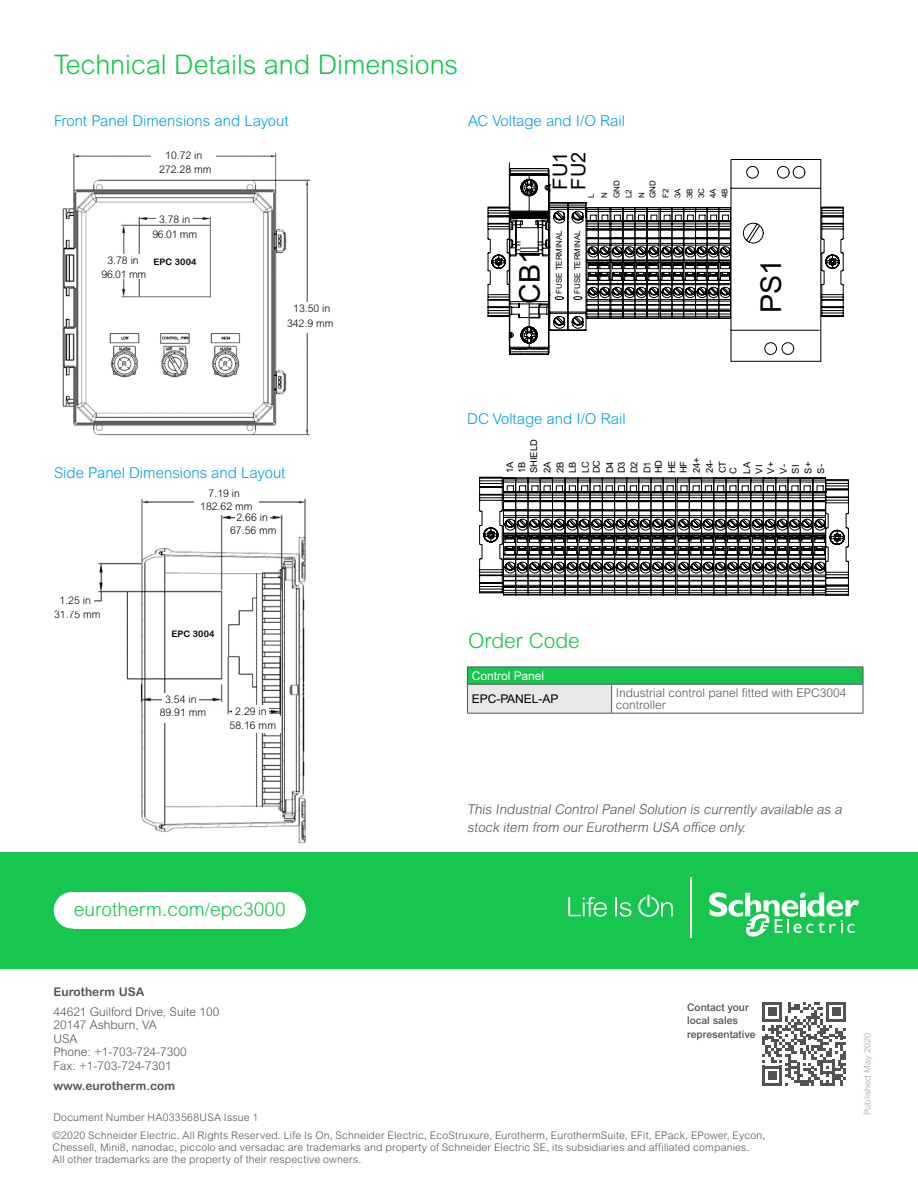
<style>
.page{position:relative;width:918px;height:1188px;background:#fff}
.page>*{position:absolute;margin:0;border:0;box-sizing:border-box;transform-origin:0 0}
.t1{font:28.8px "Arial";color:#020203}
.Title_Style_02{font:300 27px "Arial Rounded MT Pro";color:#16c64f}
.Subhead_Style_02{font:300 21px "Arial Rounded MT Std";color:#16c64f}
.t2{font:19.95px "Arial";color:#020203}
.Body_Copy_Style_Bull{font:300 19.2px "Arial MT Std";color:#16c64f}
.Title_Style_02-2{font:300 15px "Arial Rounded MT Pro";color:#009fe3}
.Table_Title_Bold{font:italic 300 13.5px/18px "Arial Rounded MT Pro";color:#505456}
.Address__Phone___Fax{font:300 12px "Arial Rounded MT Pro";color:#505456}
.Table_Titles_Rows{font:300 12px/11.7px "Arial MT Pro";color:#505456}
.www_schneider-electr{font:700 12px "Arial Rounded MT Pro";color:#505456}
.Address__Phone___Fax-2{font:700 12px "Arial Rounded MT Pro";color:#505456}
.Table_Titles_Rows-2{font:12px "Arial MT Pro";color:#fff}
.Table_Titles_Rows-3{font:12px "Arial MT Pro";color:#000}
.Disclosure__Part___D{font:300 10.5px/12px "Arial MT Std";letter-spacing:.015em;color:#505456}
.Table_Title_Bold-2{font:300 10.5px "Arial Rounded MT Pro";color:#000}
.www_schneider-electr-2{font:500 10.5px/13.5px "Arial MT Std";color:#505456}
.t3{font:9.45px/12.5px "Arial";color:#020203}
.Table_Title_Bold-3{font:300 9px "Arial MT Std";color:#9fa4a9}
.Table_Title_Bold-4{font:700 9px "Arial Rounded MT Pro";color:#000}
.t4{font:7.95px/11.7px "Arial";color:#020203}
</style>
<div class="page">
<div style="left:0;top:853px;width:918px;height:116px;background:#16c64f"></div>
<svg style="left:568px;top:897px;width:39px;height:20px"></svg>
<svg style="left:615px;top:897px;width:16px;height:20px"></svg>
<svg style="left:638px;top:895px;width:35px;height:22px"></svg>
<svg style="left:709px;top:892px;width:150px;height:45px"></svg>
<hr style="left:690px;top:877px;width:2px;height:60px;background:#fff">
<svg style="left:488px;top:159px;width:356px;height:203px"></svg>
<svg style="left:479px;top:477px;width:370px;height:119px"></svg>
<img style="left:62px;top:153px;width:248px;height:283px">
<div style="left:153px;top:164px;width:65px;height:11px;background:#fff"></div>
<div style="left:97px;top:269px;width:53px;height:10px;background:#fff"></div>
<div style="left:148px;top:229px;width:54px;height:10px;background:#fff"></div>
<img style="left:94px;top:498px;width:212px;height:346px">
<div style="left:45px;top:609px;width:65px;height:11px;background:#fff"></div>
<div style="left:151px;top:150px;width:65px;height:11px;background:#fff"></div>
<div style="left:279px;top:303px;width:65px;height:20px;background:#fff"></div>
<div style="left:156px;top:214px;width:37px;height:10px;background:#fff"></div>
<div style="left:105px;top:254px;width:36px;height:16px;background:#fff"></div>
<div style="left:206px;top:488px;width:37px;height:15px;background:#fff"></div>
<div style="left:235px;top:512px;width:35px;height:15px;background:#fff"></div>
<div style="left:162px;top:693px;width:37px;height:16px;background:#fff"></div>
<div style="left:194px;top:500px;width:65px;height:11px;background:#fff"></div>
<div style="left:233px;top:706px;width:36px;height:15px;background:#fff"></div>
<div style="left:225px;top:717px;width:56px;height:16px;background:#fff"></div>
<div style="left:285px;top:317px;width:50px;height:16px;background:#fff"></div>
<div style="left:228px;top:522px;width:51px;height:13px;background:#fff"></div>
<div style="left:158px;top:704px;width:50px;height:18px;background:#fff"></div>
<div style="left:143px;top:257px;width:64px;height:10px;background:#fff"></div>
<div style="left:166px;top:629px;width:54px;height:10px;background:#fff"></div>
<div style="left:54px;top:892px;width:36px;height:36px;background:#fff;border-radius:50%"></div>
<div style="left:269px;top:892px;width:37px;height:36px;background:#fff;border-radius:50%"></div>
<div style="left:73px;top:892px;width:213px;height:36px;background:#fff"></div>
<svg style="left:762px;top:1002px;width:84px;height:84px"></svg>
<div style="left:467px;top:667px;width:396px;height:17px;background:#16c64f"></div>
<div style="left:467px;top:684px;width:145px;height:29px;background:#e8e7e9"></div>
<hr style="left:467px;top:667px;width:145px;height:1px;background:#505456">
<hr style="left:612px;top:667px;width:251px;height:1px;background:#505456">
<hr style="left:467px;top:713px;width:145px;height:1px;background:#505456">
<svg style="left:467px;top:667px;width:1px;height:46px"></svg>
<svg style="left:863px;top:667px;width:1px;height:46px"></svg>
<hr style="left:467px;top:684px;width:145px;height:1px;background:#505456">
<hr style="left:612px;top:684px;width:251px;height:1px;background:#505456">
<svg style="left:611px;top:685px;width:1px;height:28px"></svg>
<hr style="left:612px;top:713px;width:251px;height:1px;background:#505456">
<p class="Title_Style_02" style="left:54px;top:49px;width:406px">Technical Details and Dimensions</p>
<p class="Title_Style_02-2" style="left:54px;top:112px;width:236px">Front Panel Dimensions and Layout</p>
<p class="Table_Title_Bold-2" style="left:165px;top:150px;width:39px">10.72 in</p>
<p class="Table_Title_Bold-2" style="left:159px;top:164px;width:54px">272.28 mm</p>
<p class="Table_Title_Bold-2" style="left:159px;top:213px;width:33px">3.78 in</p>
<p class="Table_Title_Bold-2" style="left:107px;top:254px;width:33px">3.78 in</p>
<p class="Table_Title_Bold-2" style="left:152px;top:228px;width:46px">96.01 mm</p>
<p class="Table_Title_Bold-4" style="left:154px;top:256px;width:44px">EPC 3004</p>
<p class="Table_Title_Bold-2" style="left:102px;top:268px;width:46px">96.01 mm</p>
<p class="Table_Title_Bold-2" style="left:293px;top:302px;width:39px">13.50 in</p>
<p class="Table_Title_Bold-2" style="left:287px;top:317px;width:48px">342.9 mm</p>
<p class="Title_Style_02-2" style="left:468px;top:112px;width:159px">AC Voltage and I/O Rail</p>
<p class="t2" style="left:565px;top:190px;width:39px;rotate:-90deg">FU2</p>
<p class="t2" style="left:546px;top:190px;width:39px;rotate:-90deg">FU1</p>
<p class="t4" style="left:585px;top:198px;width:19px;line-height:12.8px;rotate:-90deg">L<br>N<br>GND</p>
<p class="t4" style="left:647px;top:198px;width:19px;rotate:-90deg">GND</p>
<p class="t4" style="left:672px;top:198px;width:12px;text-align:justify;rotate:-90deg">3A 3B 3C 4A</p>
<p class="t4" style="left:719px;top:198px;width:11px;rotate:-90deg">4B</p>
<p class="t4" style="left:622px;top:198px;width:10px;line-height:13px;rotate:-90deg">L2<br>N</p>
<p class="t4" style="left:660px;top:198px;width:11px;rotate:-90deg">F2</p>
<p class="t4" style="left:553px;top:294px;width:65px;rotate:-90deg">FUSE TERMINAL</p>
<p class="t4" style="left:572px;top:294px;width:65px;rotate:-90deg">FUSE TERMINAL</p>
<p class="t1" style="left:510px;top:304px;width:57px;rotate:-90deg">CB1</p>
<p class="t1" style="left:751px;top:313px;width:56px;rotate:-90deg">PS1</p>
<p class="Title_Style_02-2" style="left:54px;top:464px;width:233px">Side Panel Dimensions and Layout</p>
<p class="Table_Title_Bold-2" style="left:209px;top:488px;width:33px">7.19 in</p>
<p class="Table_Title_Bold-2" style="left:237px;top:511px;width:33px">2.66 in</p>
<p class="Table_Title_Bold-2" style="left:200px;top:500px;width:54px">182.62 mm</p>
<p class="Table_Title_Bold-2" style="left:59px;top:594px;width:33px">1.25 in</p>
<p class="Table_Title_Bold-2" style="left:54px;top:609px;width:48px">31.75 mm</p>
<p class="Table_Title_Bold-2" style="left:230px;top:525px;width:48px">67.56 mm</p>
<p class="Table_Title_Bold-4" style="left:172px;top:628px;width:44px">EPC 3004</p>
<p class="Table_Title_Bold-2" style="left:165px;top:693px;width:33px">3.54 in</p>
<p class="Table_Title_Bold-2" style="left:160px;top:707px;width:48px">89.91 mm</p>
<p class="Table_Title_Bold-2" style="left:235px;top:705px;width:33px">2.29 in</p>
<p class="Table_Title_Bold-2" style="left:230px;top:719px;width:48px">58.16 mm</p>
<p class="Title_Style_02-2" style="left:467px;top:410px;width:160px">DC Voltage and I/O Rail</p>
<p class="t3" style="left:504px;top:473px;width:36px;line-height:12px;rotate:-90deg">1A<br>1B<br>SHIELD</p>
<p class="t3" style="left:590px;top:473px;width:15px;line-height:13.4px;rotate:-90deg">DC<br>D4</p>
<p class="t3" style="left:615px;top:473px;width:14px;line-height:12.9px;text-align:justify;rotate:-90deg">D3<br>D2<br>D1</p>
<p class="t3" style="left:652px;top:473px;width:15px;line-height:13.4px;rotate:-90deg">HD<br>HE</p>
<p class="t3" style="left:677px;top:473px;width:17px;line-height:12.9px;rotate:-90deg">HF<br>24+</p>
<p class="t3" style="left:727px;top:474px;width:14px;line-height:13px;rotate:-90deg">C<br>LA<br>VI</p>
<p class="t3" style="left:765px;top:474px;width:13px;rotate:-90deg">V+<br>V-<br>SI<br>S+<br>S-</p>
<p class="t3" style="left:703px;top:473px;width:15px;rotate:-90deg">24-</p>
<p class="t3" style="left:541px;top:473px;width:14px;text-align:justify;rotate:-90deg">2A 2B LB LC</p>
<p class="t3" style="left:716px;top:473px;width:14px;rotate:-90deg">CT</p>
<p class="Subhead_Style_02" style="left:468px;top:629px;width:113px">Order Code</p>
<p class="Table_Titles_Rows-2" style="left:472px;top:669px;width:74px">Control Panel</p>
<p class="Table_Titles_Rows-3" style="left:472px;top:692px;width:88px">EPC-PANEL-AP</p>
<p class="Table_Titles_Rows" style="left:616px;top:687px;width:232px">Industrial control panel fitted with EPC3004 controller</p>
<p class="Table_Title_Bold" style="left:467px;top:800px;width:379px">This Industrial Control Panel Solution is currently available as a stock item from our Eurotherm USA office only.</p>
<p class="Body_Copy_Style_Bull" style="left:74px;top:899px;width:213px">eurotherm.com/epc3000</p>
<p class="Address__Phone___Fax-2" style="left:53px;top:985px;width:93px">Eurotherm USA</p>
<p class="Address__Phone___Fax" style="left:53px;top:1005px;width:167px">44621 Guilford Drive, Suite 100</p>
<p class="Address__Phone___Fax" style="left:53px;top:1018px;width:105px">20147 Ashburn, VA</p>
<p class="Address__Phone___Fax" style="left:53px;top:1032px;width:26px">USA</p>
<p class="Address__Phone___Fax" style="left:53px;top:1045px;width:135px">Phone: +1-703-724-7300</p>
<p class="Address__Phone___Fax" style="left:53px;top:1059px;width:120px">Fax: +1-703-724-7301</p>
<p class="www_schneider-electr" style="left:53px;top:1078px;width:123px">www.eurotherm.com</p>
<p class="Disclosure__Part___D" style="left:53px;top:1111px;width:207px">Document Number HA033568USA Issue 1</p>
<p class="www_schneider-electr-2" style="left:687px;top:1000px;width:63px">Contact your</p>
<p class="www_schneider-electr-2" style="left:687px;top:1013px;width:70px">local sales representative</p>
<p class="Disclosure__Part___D" style="left:53px;top:1129px;width:714px">©2020 Schneider Electric. All Rights Reserved. Life Is On, Schneider Electric, EcoStruxure, Eurotherm, EurothermSuite, EFit, EPack, EPower, Eycon,<br>Chessell, Mini8, nanodac, piccolo and versadac are trademarks and property of Schneider Electric SE, its subsidiaries and affiliated companies.</p>
<p class="Disclosure__Part___D" style="left:53px;top:1153px;width:310px">All other trademarks are the property of their respective owners.</p>
<p class="Table_Title_Bold-3" style="left:862px;top:1115px;width:83px;rotate:-90deg">Published May 2020</p>
</div>
